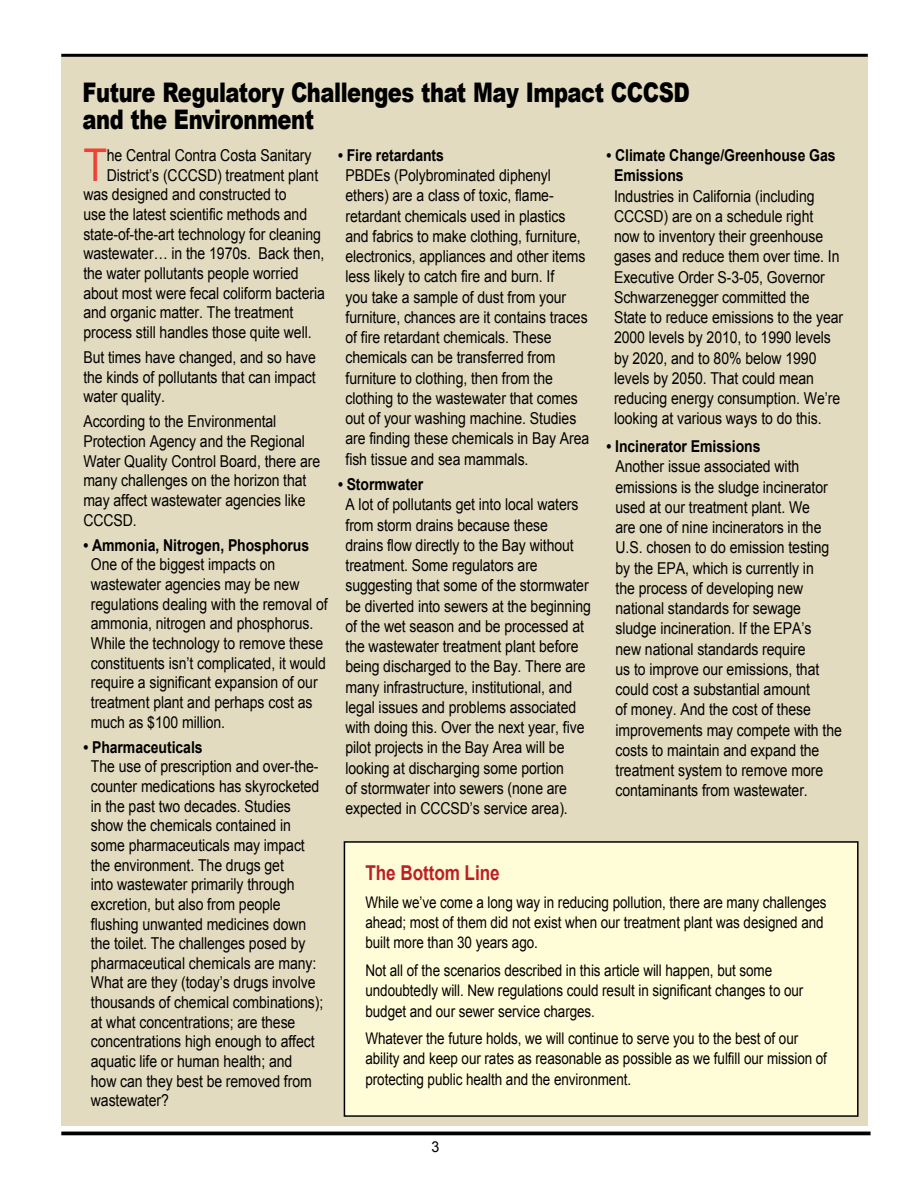
<style>
.page{position:relative;width:918px;height:1188px;background:#fff}
.page>*{position:absolute;margin:0;border:0;box-sizing:border-box;transform-origin:0 0}
.t1{font:45.15px "Arial";color:#ef4135;scale:.86 1}
.t2{font:900 27px/27px "Arial";letter-spacing:-.02em;color:#000;scale:.78 1}
.t3{font:700 20.4px "Arial";letter-spacing:-.005em;color:#be1f24;scale:.84 1}
.t4{font:16.35px/20.2px "Arial";letter-spacing:-.005em;color:#000;scale:.86 1}
.t5{font:700 16.35px/20.2px "Arial";letter-spacing:-.005em;color:#000;scale:.86 1}
.t6{font:16.05px/20.4px "Arial";letter-spacing:-.005em;color:#000;scale:.84 1}
.t7{font:15px "Arial";color:#000;scale:.95 1}
</style>
<div class="page">
<div style="left:62px;top:56px;width:806px;height:1070px;background:#e3dbbf"></div>
<hr style="left:61px;top:1132px;width:810px;height:3px;background:#000">
<hr style="left:61px;top:54px;width:807px;height:3px;background:#000">
<div style="left:344px;top:842px;width:514px;height:274px;background:#fffcd8"></div>
<div style="left:344px;top:841px;width:515px;height:276px;border:2px solid #000"></div>
<h2 class="t2" style="left:83px;top:79px;width:780px">Future Regulatory Challenges that May Impact CCCSD and the Environment</h2>
<h1 class="t1" style="left:83px;top:139px;width:29px">T</h1>
<p class="t4" style="left:107px;top:145px;width:239px">he Central Contra Costa Sanitary</p>
<p class="t5" style="left:338px;top:145px;width:125px">• Fire retardants</p>
<p class="t4" style="left:346px;top:165px;width:285px">PBDEs (Polybrominated diphenyl ethers) are a class of toxic, flame&shy;retardant chemicals used in plastics and fabrics to make clothing, furniture, electronics, appliances and other items less likely to catch fire and burn. If<br>you take a sample of dust from your furniture, chances are it contains traces of fire retardant chemicals. These chemicals can be transferred from furniture to clothing, then from the clothing to the wastewater that comes out of your washing machine. Studies are finding these chemicals in Bay Area fish tissue and sea mammals.</p>
<p class="t5" style="left:338px;top:474px;width:101px">• Stormwater</p>
<p class="t4" style="left:346px;top:495px;width:287px">A lot of pollutants get into local waters from storm drains because these<br>drains flow directly to the Bay without treatment. Some regulators are suggesting that some of the stormwater be diverted into sewers at the beginning of the wet season and be processed at the wastewater treatment plant before being discharged to the Bay. There are many infrastructure, institutional, and legal issues and problems associated with doing this. Over the next year, five pilot projects in the Bay Area will be looking at discharging some portion<br>of stormwater into sewers (none are expected in CCCSD’s service area).</p>
<p class="t5" style="left:614px;top:145px;width:259px;text-indent:-7px">• Climate Change/Greenhouse Gas<br>Emissions</p>
<p class="t4" style="left:614px;top:186px;width:268px">Industries in California (including CCCSD) are on a schedule right<br>now to inventory their greenhouse gases and reduce them over time. In Executive Order S-3-05, Governor Schwarzenegger committed the State to reduce emissions to the year 2000 levels by 2010, to 1990 levels by 2020, and to 80% below 1990 levels by 2050. That could mean reducing energy consumption. We’re looking at various ways to do this.</p>
<p class="t5" style="left:607px;top:436px;width:181px">• Incinerator Emissions</p>
<p class="t4" style="left:616px;top:457px;width:265px">Another issue associated with emissions is the sludge incinerator used at our treatment plant. We<br>are one of nine incinerators in the<br>U.S. chosen to do emission testing by the EPA, which is currently in<br>the process of developing new national standards for sewage sludge incineration. If the EPA’s<br>new national standards require<br>us to improve our emissions, that could cost a substantial amount<br>of money. And the cost of these improvements may compete with the costs to maintain and expand the treatment system to remove more contaminants from wastewater.</p>
<p class="t4" style="left:107px;top:165px;width:247px">District’s (CCCSD) treatment plant</p>
<p class="t4" style="left:83px;top:184px;width:238px">was designed and constructed to</p>
<p class="t4" style="left:83px;top:204px;width:262px">use the latest scientific methods and</p>
<p class="t4" style="left:83px;top:224px;width:278px">state-of-the-art technology for cleaning</p>
<p class="t4" style="left:83px;top:243px;width:282px">wastewater… in the 1970s. Back then,</p>
<p class="t4" style="left:83px;top:263px;width:252px">the water pollutants people worried</p>
<p class="t4" style="left:83px;top:283px;width:282px">about most were fecal coliform bacteria</p>
<p class="t4" style="left:83px;top:302px;width:246px">and organic matter. The treatment</p>
<p class="t4" style="left:83px;top:322px;width:267px">process still handles those quite well.</p>
<p class="t4" style="left:83px;top:347px;width:272px;line-height:19.6px;text-align:justify">But times have changed, and so have the kinds of pollutants that can impact water quality.</p>
<p class="t4" style="left:83px;top:412px;width:277px;line-height:19.6px">According to the Environmental<br>Protection Agency and the Regional<br>Water Quality Control Board, there are many challenges on the horizon that may affect wastewater agencies like<br>CCCSD.</p>
<p class="t5" style="left:83px;top:535px;width:264px">• Ammonia, Nitrogen, Phosphorus</p>
<p class="t4" style="left:91px;top:555px;width:277px;line-height:19.6px">One of the biggest impacts on wastewater agencies may be new regulations dealing with the removal of ammonia, nitrogen and phosphorus.<br>While the technology to remove these constituents isn’t complicated, it would require a significant expansion of our treatment plant and perhaps cost as much as $100 million.</p>
<p class="t5" style="left:83px;top:737px;width:140px">• Pharmaceuticals</p>
<p class="t4" style="left:91px;top:757px;width:272px;line-height:19.6px">The use of prescription and over-the&shy;counter medications has skyrocketed in the past two decades. Studies show the chemicals contained in some pharmaceuticals may impact the environment. The drugs get<br>into wastewater primarily through excretion, but also from people flushing unwanted medicines down the toilet. The challenges posed by pharmaceutical chemicals are many:<br>What are they (today’s drugs involve thousands of chemical combinations); at what concentrations; are these concentrations high enough to affect aquatic life or human health; and<br>how can they best be removed from wastewater?</p>
<p class="t3" style="left:365px;top:862px;width:161px">The Bottom Line</p>
<p class="t6" style="left:365px;top:892px;width:550px">While we’ve come a long way in reducing pollution, there are many challenges ahead; most of them did not exist when our treatment plant was designed and built more than 30 years ago.</p>
<p class="t6" style="left:365px;top:960px;width:523px">Not all of the scenarios described in this article will happen, but some undoubtedly will. New regulations could result in significant changes to our budget and our sewer service charges.</p>
<p class="t6" style="left:365px;top:1028px;width:551px">Whatever the future holds, we will continue to serve you to the best of our ability and keep our rates as reasonable as possible as we fulfill our mission of protecting public health and the environment.</p>
<p class="t7" style="left:431px;top:1138px;width:10px">3</p>
</div>
